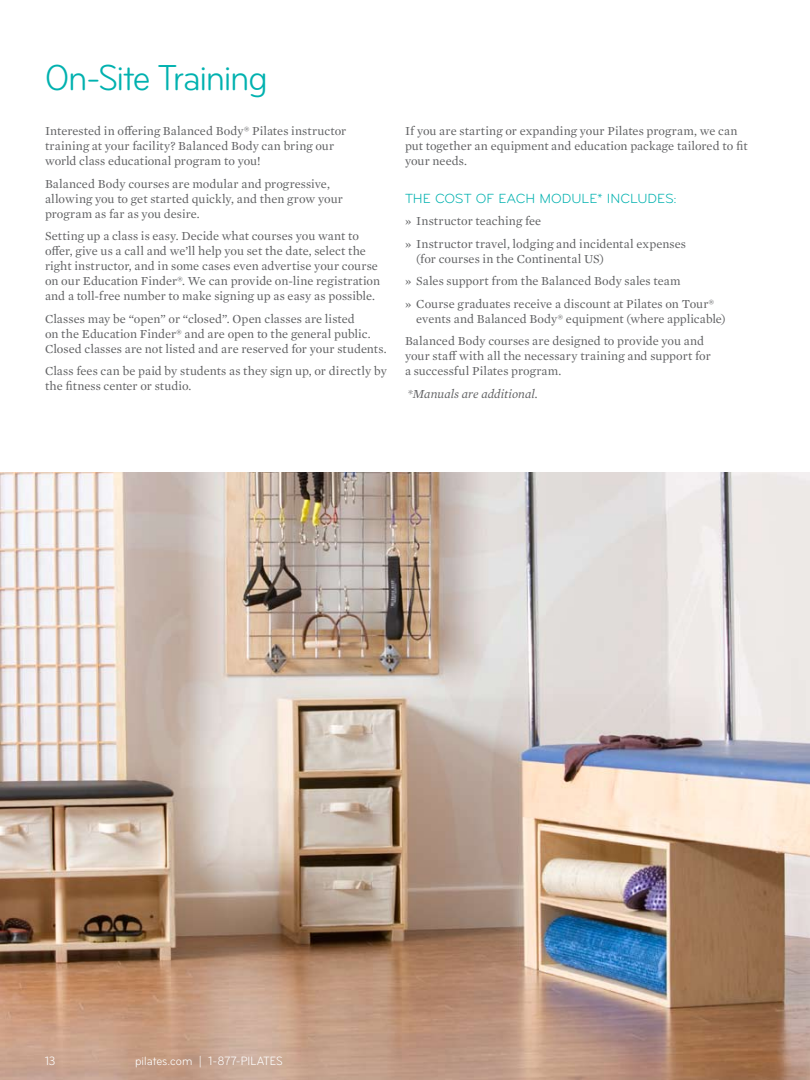
<style>
.page{position:relative;width:810px;height:1080px;background:#fff}
.page>*{position:absolute;margin:0;border:0;box-sizing:border-box;transform-origin:0 0}
.t1{font:condensed 37.5px "Bryant";letter-spacing:-.04em;color:#00b1af}
.t2{font:13.75px "Bryant Pro";letter-spacing:.005em;color:#00b1af}
.t3{font:12.5px/15px "Mercury Text G1";color:#5f6062}
.t4{font:condensed 12.5px "Bryant";color:#fff}
.t5{font:italic 12.5px "Mercury Text G1";color:#5f6062}
</style>
<div class="page">
<img style="left:0;top:472px;width:810px;height:608px">
<h1 class="t1" style="left:45px;top:56px;width:224px">On-Site Training</h1>
<p class="t3" style="left:45px;top:123px;width:303px">Interested in offering Balanced Body® Pilates instructor training at your facility? Balanced Body can bring our world class educational program to you!</p>
<p class="t3" style="left:45px;top:175px;width:299px">Balanced Body courses are modular and progressive, allowing you to get started quickly, and then grow your program as far as you desire.</p>
<p class="t3" style="left:45px;top:228px;width:337px">Setting up a class is easy. Decide what courses you want to offer, give us a call and we’ll help you set the date, select the right instructor, and in some cases even advertise your course on our Education Finder®. We can provide on-line registration and a toll-free number to make signing up as easy as possible.</p>
<p class="t3" style="left:45px;top:310px;width:343px">Classes may be “open” or “closed”. Open classes are listed<br>on the Education Finder® and are open to the general public.<br>Closed classes are not listed and are reserved for your students.</p>
<p class="t3" style="left:45px;top:363px;width:343px">Class fees can be paid by students as they sign up, or directly by the fitness center or studio.</p>
<p class="t3" style="left:405px;top:123px;width:344px">If you are starting or expanding your Pilates program, we can put together an equipment and education package tailored to fit your needs.</p>
<p class="t2" style="left:405px;top:190px;width:273px">TH E COST OF EACH MODULE* INCLUDES:</p>
<p class="t3" style="left:405px;top:209px;width:283px;line-height:22.5px">» Instructor teaching fee<br>» Instructor travel, lodging and incidental expenses</p>
<p class="t3" style="left:405px;top:246px;width:311px;line-height:22.5px;text-indent:11px">(for courses in the Continental US)<br>» Sales support from the Balanced Body sales team<br>» Course graduates receive a discount at Pilates on Tour®</p>
<p class="t3" style="left:405px;top:306px;width:322px;line-height:22.5px;text-indent:11px">events and Balanced Body® equipment (where applicable)<br>Balanced Body courses are designed to provide you and</p>
<p class="t3" style="left:405px;top:348px;width:307px">your staff with all the necessary training and support for a successful Pilates program.</p>
<p class="t5" style="left:408px;top:384px;width:132px">*Manuals are additional.</p>
<p class="t4" style="left:45px;top:1054px;width:12px">13</p>
<p class="t4" style="left:135px;top:1054px;width:149px">pilates.com | 1-877-PILATES</p>
</div>
